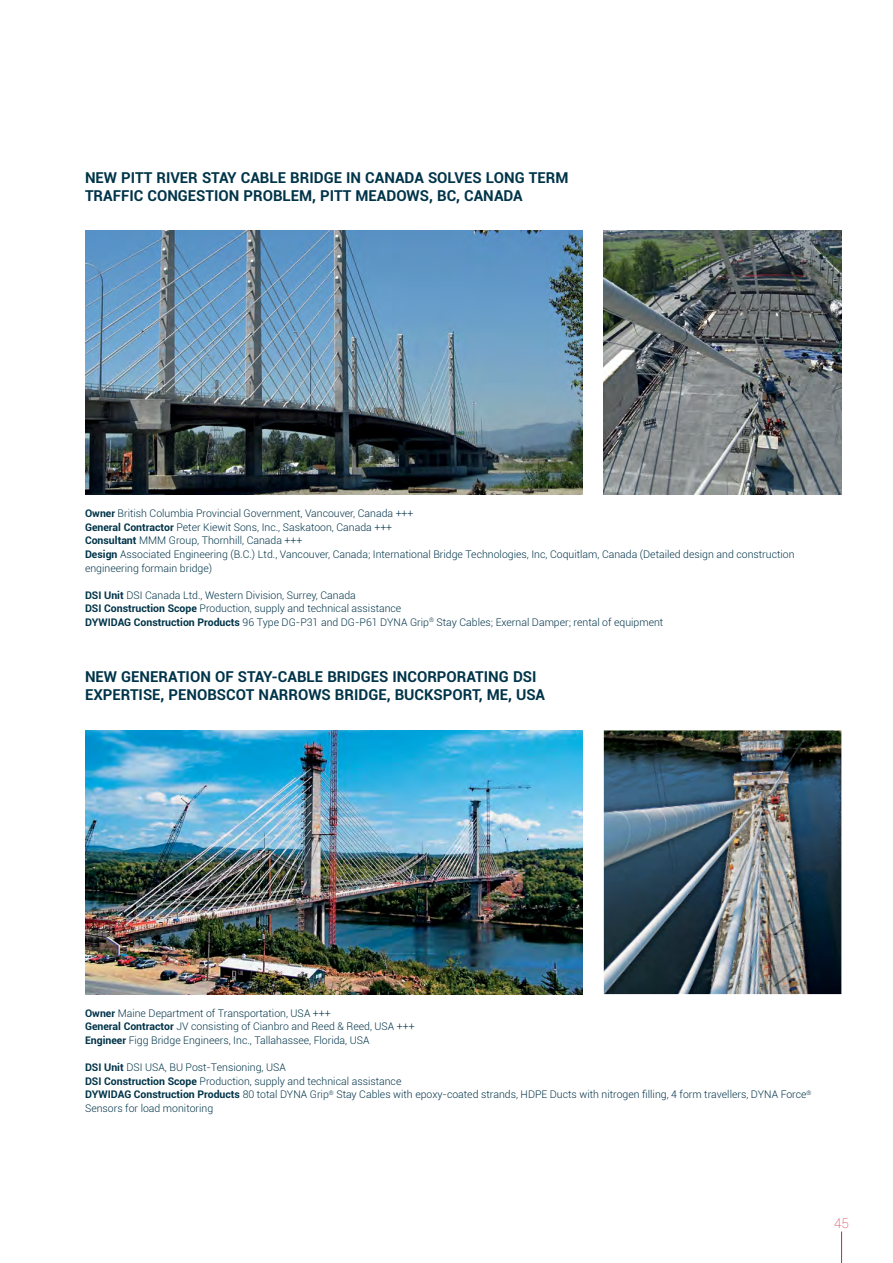
<style>
.page{position:relative;width:893px;height:1263px;background:#fff}
.page>*{position:absolute;margin:0;border:0;box-sizing:border-box;transform-origin:0 0}
.t1{font:700 15px/18px "Roboto";color:#003449}
.t2{font:100 13.5px "Roboto";color:#c92736}
.t3{font:300 10.5px/13.5px "Roboto";color:#003449}
.s1{font-weight:700}
</style>
<div class="page">
<hr style="left:841px;top:1231px;width:1px;height:32px;background:#c92736">
<img style="left:85px;top:231px;width:498px;height:264px">
<img style="left:604px;top:231px;width:238px;height:264px">
<img style="left:85px;top:730px;width:498px;height:264px">
<img style="left:604px;top:730px;width:237px;height:264px">
<h1 class="t1" style="left:85px;top:168px;width:485px">NEW PITT RIVER STAY CABLE BRIDGE IN CANADA SOLVES LONG TERM<br>TRAFFIC CONGESTION PROBLEM, PITT MEADOWS, BC, CANADA</h1>
<p class="t3" style="left:85px;top:507px;width:711px"><span class="s1">Owner</span> British Columbia Provincial Government, Vancouver, Canada +++<br><span class="s1">General Contractor</span> Peter Kiewit Sons, Inc., Saskatoon, Canada +++<br><span class="s1">Consultant</span> MMM Group, Thornhill, Canada +++<br><span class="s1">Design</span> Associated Engineering (B.C.) Ltd., Vancouver, Canada; International Bridge Technologies, Inc, Coquitlam, Canada (Detailed design and construction engineering formain bridge)</p>
<p class="t3" style="left:85px;top:588px;width:580px"><span class="s1">DSI Unit</span> DSI Canada Ltd., Western Division, Surrey, Canada<br><span class="s1">DSI Construction Scope</span> Production, supply and technical assistance<br><span class="s1">DYWIDAG Construction Products</span> 96 Type DG-P31 and DG-P61 DYNA Grip<sup>®</sup> Stay Cables; Exernal Damper; rental of equipment</p>
<h1 class="t1" style="left:85px;top:667px;width:462px">NEW GENERATION OF STAY-CABLE BRIDGES INCORPORATING DSI<br>EXPERTISE, PENOBSCOT NARROWS BRIDGE, BUCKSPORT, ME, USA</h1>
<p class="t3" style="left:85px;top:1006px;width:331px"><span class="s1">Owner</span> Maine Department of Transportation, USA +++<br><span class="s1">General Contractor</span> JV consisting of Cianbro and Reed &amp; Reed, USA +++<br><span class="s1">Engineer</span> Figg Bridge Engineers, Inc., Tallahassee, Florida, USA</p>
<p class="t3" style="left:85px;top:1060px;width:728px"><span class="s1">DSI Unit</span> DSI USA, BU Post-Tensioning, USA<br><span class="s1">DSI Construction Scope</span> Production, supply and technical assistance<br><span class="s1">DYWIDAG Construction Products</span> 80 total DYNA Grip<sup>®</sup> Stay Cables with epoxy-coated strands, HDPE Ducts with nitrogen filling, 4 form travellers, DYNA Force<sup>® </sup>Sensors for load monitoring</p>
<p class="t2" style="left:834px;top:1214px;width:16px">45</p>
</div>
